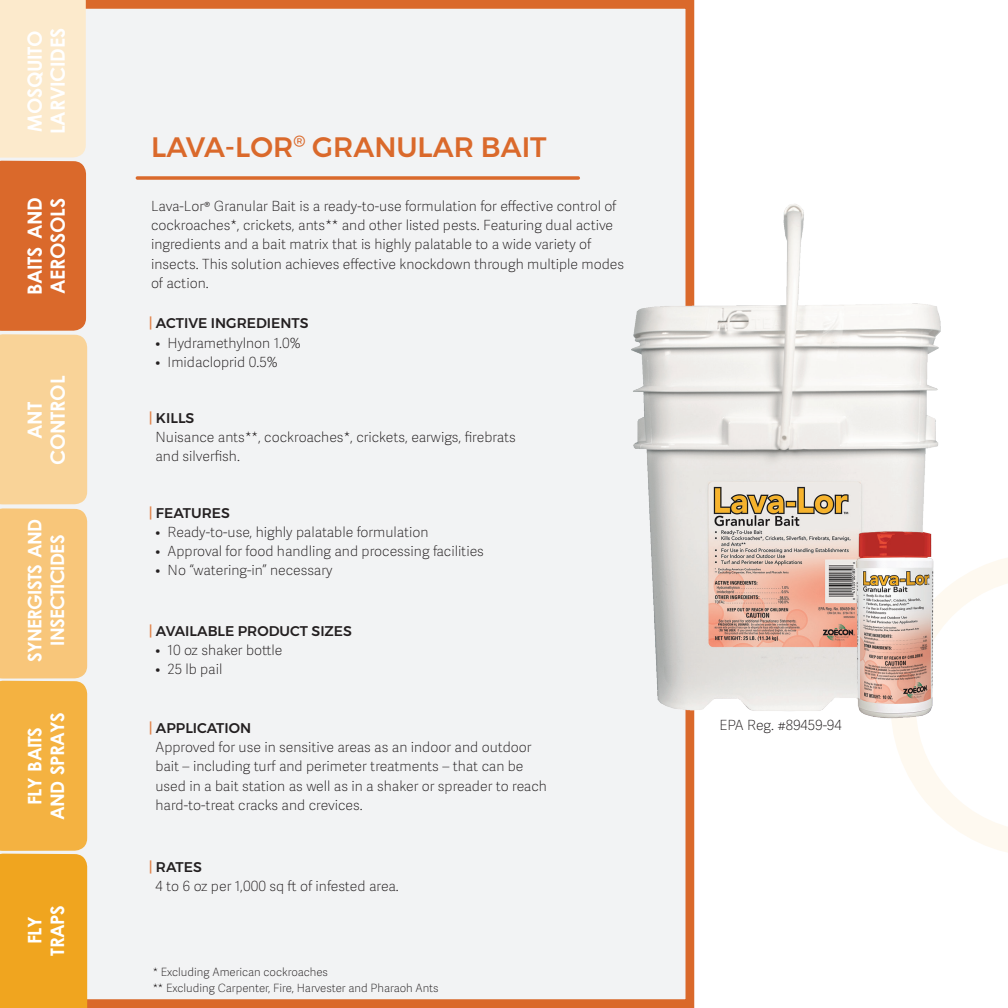
<style>
.page{position:relative;width:1008px;height:1008px;background:#fff}
.page>*{position:absolute;margin:0;border:0;box-sizing:border-box;transform-origin:0 0}
.t1{font:500 28px "Montserrat";color:#da692b}
.t2{font:700 19.6px/22.8px "Century Gothic";letter-spacing:-.015em;color:#fff}
.t3{font:700 18.72px/22.8px "Century Gothic";letter-spacing:-.035em;color:#fff;text-align:center}
.t4{font:100 14px/19.2px "Adelle Sans";color:#231f20}
.t5{font:500 14px "Montserrat";color:#231f20}
.t6{font:100 11.38px/15.8px "Adelle Sans";color:#231f20}
.s1{color:#e1844c}
</style>
<div class="page">
<svg style="left:896px;top:558px;width:112px;height:294px"></svg>
<div style="left:87px;top:0;width:607px;height:1008px;background:#f2f3f4"></div>
<svg style="left:137px;top:176px;width:441px;height:4px;background:#dc7a43"></svg>
<svg style="left:0;top:0;width:87px;height:1008px;background:#f1b669"></svg>
<img style="left:612px;top:188px;width:350px;height:556px">
<h2 class="t2" style="left:23px;top:134px;width:105px;rotate:-90deg">mosquito larvicides</h2>
<h2 class="t2" style="left:23px;top:295px;width:97px;rotate:-90deg">baits and aerosols</h2>
<h2 class="t2" style="left:23px;top:465px;width:91px;text-align:center;rotate:-90deg">ant control</h2>
<h3 class="t3" style="left:23px;top:662px;width:142px;rotate:-90deg">synergists and insecticides</h3>
<h3 class="t3" style="left:23px;top:820px;width:108px;rotate:-90deg">fly baits and sprays</h3>
<h3 class="t3" style="left:23px;top:956px;width:50px;rotate:-90deg">fly traps</h3>
<h1 class="t1" style="left:151px;top:125px;width:397px">LAVA-LOR<sup>®</sup> GRANULAR BAIT</h1>
<p class="t4" style="left:151px;top:196px;width:475px">Lava-Lor® Granular Bait is a ready-to-use formulation for effective control of cockroaches*, crickets, ants** and other listed pests. Featuring dual active ingredients and a bait matrix that is highly palatable to a wide variety of insects. This solution achieves effective knockdown through multiple modes of action.</p>
<p class="t5" style="left:149px;top:312px;width:161px"><span class="s1">|</span> ACTIVE INGREDIENTS</p>
<p class="t4" style="left:155px;top:333px;width:147px">• Hydramethylnon 1.0%</p>
<p class="t4" style="left:155px;top:352px;width:124px">• Imidacloprid 0.5%</p>
<p class="t5" style="left:149px;top:407px;width:47px"><span class="s1">|</span> KILLS</p>
<p class="t4" style="left:155px;top:427px;width:362px">Nuisance ants**, cockroaches*, crickets, earwigs, firebrats and silverfish.</p>
<p class="t5" style="left:149px;top:502px;width:83px"><span class="s1">|</span> FEATURES</p>
<p class="t4" style="left:155px;top:522px;width:275px">• Ready-to-use, highly palatable formulation</p>
<p class="t4" style="left:155px;top:541px;width:330px">• Approval for food handling and processing facilities</p>
<p class="t4" style="left:155px;top:560px;width:179px">• No “watering-in” necessary</p>
<p class="t5" style="left:149px;top:620px;width:205px"><span class="s1">|</span> AVAILABLE PRODUCT SIZES</p>
<p class="t4" style="left:155px;top:640px;width:129px">• 10 oz shaker bottle</p>
<p class="t4" style="left:155px;top:659px;width:68px">• 25 lb pail</p>
<p class="t5" style="left:149px;top:717px;width:104px"><span class="s1">|</span> APPLICATION</p>
<p class="t4" style="left:155px;top:737px;width:393px">Approved for use in sensitive areas as an indoor and outdoor bait – including turf and perimeter treatments – that can be used in a bait station as well as in a shaker or spreader to reach hard-to-treat cracks and crevices.</p>
<p class="t5" style="left:149px;top:856px;width:55px"><span class="s1">|</span> RATES</p>
<p class="t4" style="left:155px;top:876px;width:245px">4 to 6 oz per 1,000 sq ft of infested area.</p>
<p class="t6" style="left:153px;top:964px;width:288px">* Excluding American cockroaches<br>** Excluding Carpenter, Fire, Harvester and Pharaoh Ants</p>
<p class="t4" style="left:719px;top:715px;width:124px">EPA Reg. #89459-94</p>
</div>
